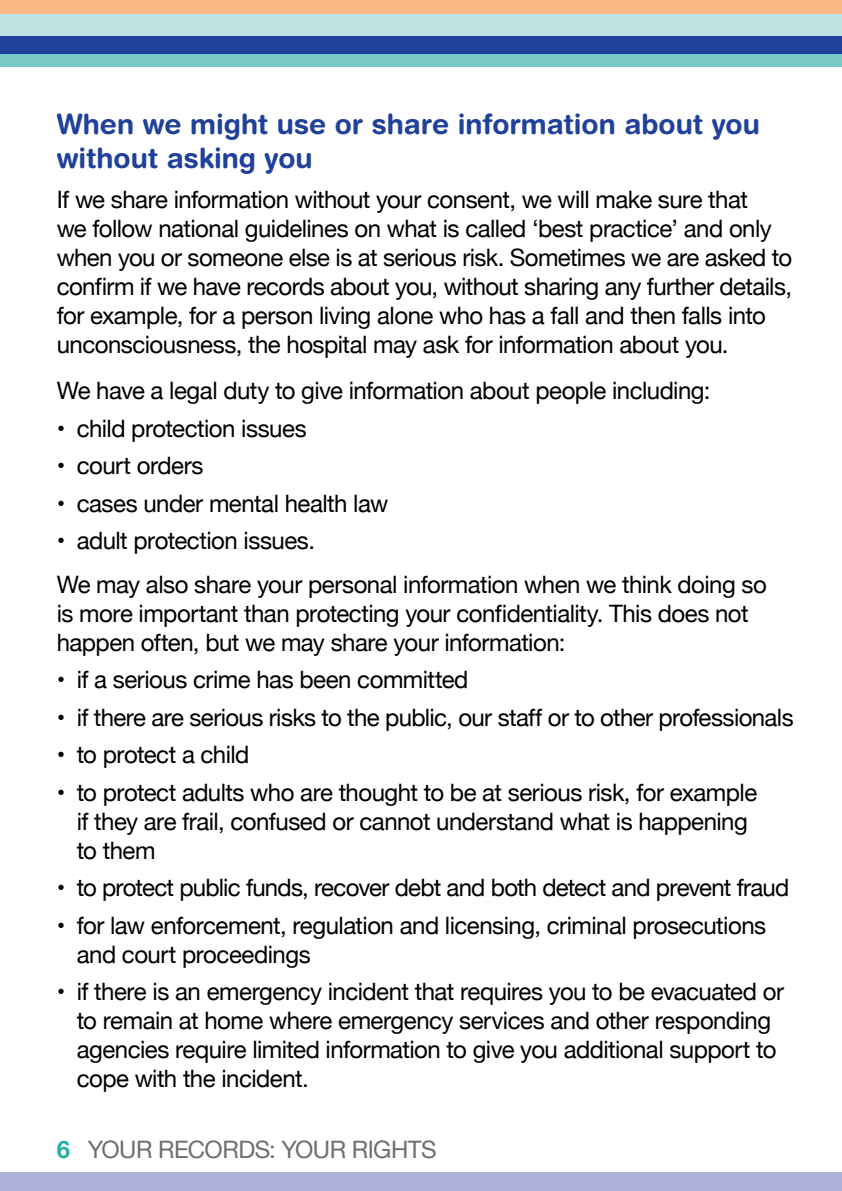
<style>
.page{position:relative;width:842px;height:1191px;background:#fff}
.page>*{position:absolute;margin:0;border:0;box-sizing:border-box;transform-origin:0 0}
.t1{font:700 28px/34px "Helvetica Rounded LT Std";color:#20419b}
.t2{font:24px/29px "Helvetica Neue";letter-spacing:-.02em;color:#000}
.t3{font:24px "Helvetica Neue";letter-spacing:-.025em;color:#6d6e71}
.s1{font-weight:700;color:#27ada9}
</style>
<div class="page">
<div style="left:0;top:14px;width:842px;height:22px;background:#bde3e0"></div>
<div style="left:0;top:0;width:842px;height:14px;background:#fbb885"></div>
<div style="left:0;top:36px;width:842px;height:18px;background:#20419b"></div>
<div style="left:0;top:54px;width:842px;height:13px;background:#7bccc6"></div>
<div style="left:0;top:1173px;width:842px;height:18px;background:#afb1d9"></div>
<p class="t1" style="left:57px;top:106px;width:705px">When we might use or share information about you without asking you</p>
<p class="t2" style="left:57px;top:187px;width:737px">If we share information without your consent, we will make sure that<br>we follow national guidelines on what is called ‘best practice’ and only when you or someone else is at serious risk. Sometimes we are asked to confirm if we have records about you, without sharing any further details, for example, for a person living alone who has a fall and then falls into unconsciousness, the hospital may ask for information about you.</p>
<p class="t2" style="left:57px;top:378px;width:655px">We have a legal duty to give information about people including:</p>
<p class="t2" style="left:57px;top:415px;width:252px">• child protection issues</p>
<p class="t2" style="left:57px;top:453px;width:148px">• court orders</p>
<p class="t2" style="left:57px;top:490px;width:333px">• cases under mental health law</p>
<p class="t2" style="left:57px;top:521px;width:712px;line-height:43.2px">• adult protection issues.<br>We may also share your personal information when we think doing so</p>
<p class="t2" style="left:57px;top:600px;width:693px">is more important than protecting your confidentiality. This does not happen often, but we may share your information:</p>
<p class="t2" style="left:57px;top:666px;width:413px">• if a serious crime has been committed</p>
<p class="t2" style="left:57px;top:704px;width:738px">• if there are serious risks to the public, our staff or to other professionals</p>
<p class="t2" style="left:57px;top:741px;width:194px">• to protect a child</p>
<p class="t2" style="left:77px;top:779px;width:682px;text-indent:-20px">• to protect adults who are thought to be at serious risk, for example if they are frail, confused or cannot understand what is happening to them</p>
<p class="t2" style="left:57px;top:874px;width:734px">• to protect public funds, recover debt and both detect and prevent fraud</p>
<p class="t2" style="left:77px;top:912px;width:691px;text-indent:-20px">• for law enforcement, regulation and licensing, criminal prosecutions and court proceedings</p>
<p class="t2" style="left:77px;top:978px;width:709px;text-indent:-20px">• if there is an emergency incident that requires you to be evacuated or to remain at home where emergency services and other responding agencies require limited information to give you additional support to cope with the incident.</p>
<p class="t3" style="left:57px;top:1131px;width:378px"><span class="s1">6</span> Your records: your rights</p>
</div>
